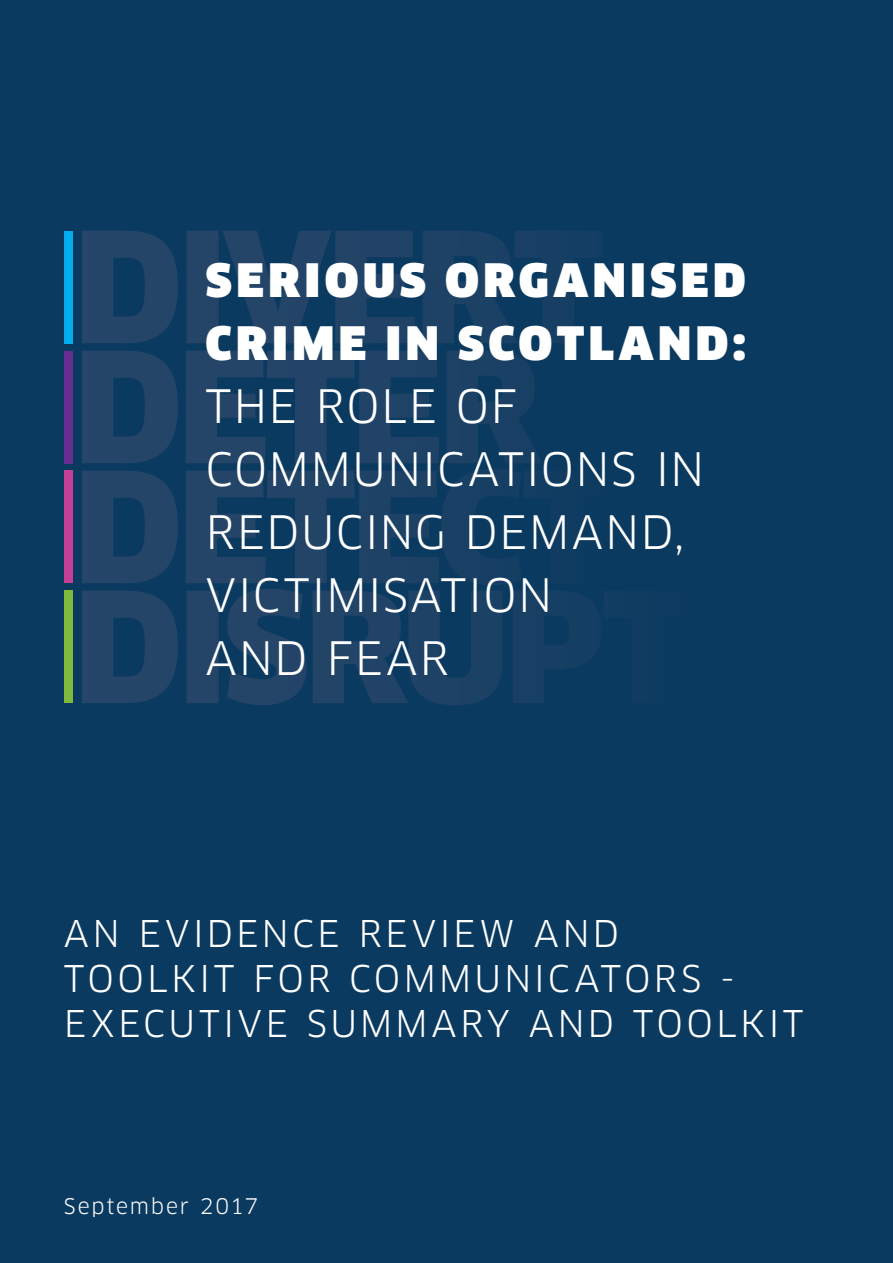
<style>
.page{position:relative;width:893px;height:1263px;background:#0b3a60}
.page>*{position:absolute;margin:0;border:0;box-sizing:border-box;transform-origin:0 0}
.t1{font:45px/63px "Clan";letter-spacing:.03em;color:#fff}
.t2{font:900 45px/63px "Clan";letter-spacing:.095em;color:#fff}
.t3{font:36px/45px "Clan";letter-spacing:.085em;color:#fff}
.t4{font:21px "Clan";letter-spacing:.08em;color:#fff}
</style>
<div class="page">
<svg style="left:82px;top:351px;width:460px;height:112px;fill:#1e4266"></svg>
<svg style="left:82px;top:231px;width:488px;height:112px;fill:#1d4266"></svg>
<div style="left:64px;top:231px;width:8px;height:112px;background:#00aeef"></div>
<div style="left:64px;top:351px;width:8px;height:112px;background:#692c91"></div>
<div style="left:64px;top:471px;width:8px;height:112px;background:#c53f97"></div>
<div style="left:64px;top:590px;width:8px;height:113px;background:#7fba3c"></div>
<svg style="left:82px;top:469px;width:424px;height:116px"></svg>
<svg style="left:82px;top:589px;width:488px;height:116px;fill:#1e4266"></svg>
<p class="t2" style="left:206px;top:249px;width:542px">SERIOUS ORGANISED<br>CRIME IN SCOTLAND:</p>
<p class="t1" style="left:206px;top:375px;width:500px">THE ROLE OF<br>COMMUNICATIONS IN<br>REDUCING DEMAND,<br>VICTIMISATION<br>AND FEAR</p>
<p class="t3" style="left:64px;top:911px;width:741px">AN EVIDENCE REVIEW AND<br>TOOLKIT FOR COMMUNICATORS -<br>EXECUTIVE SUMMARY AND TOOLKIT</p>
<p class="t4" style="left:64px;top:1194px;width:196px">September 2017</p>
</div>
